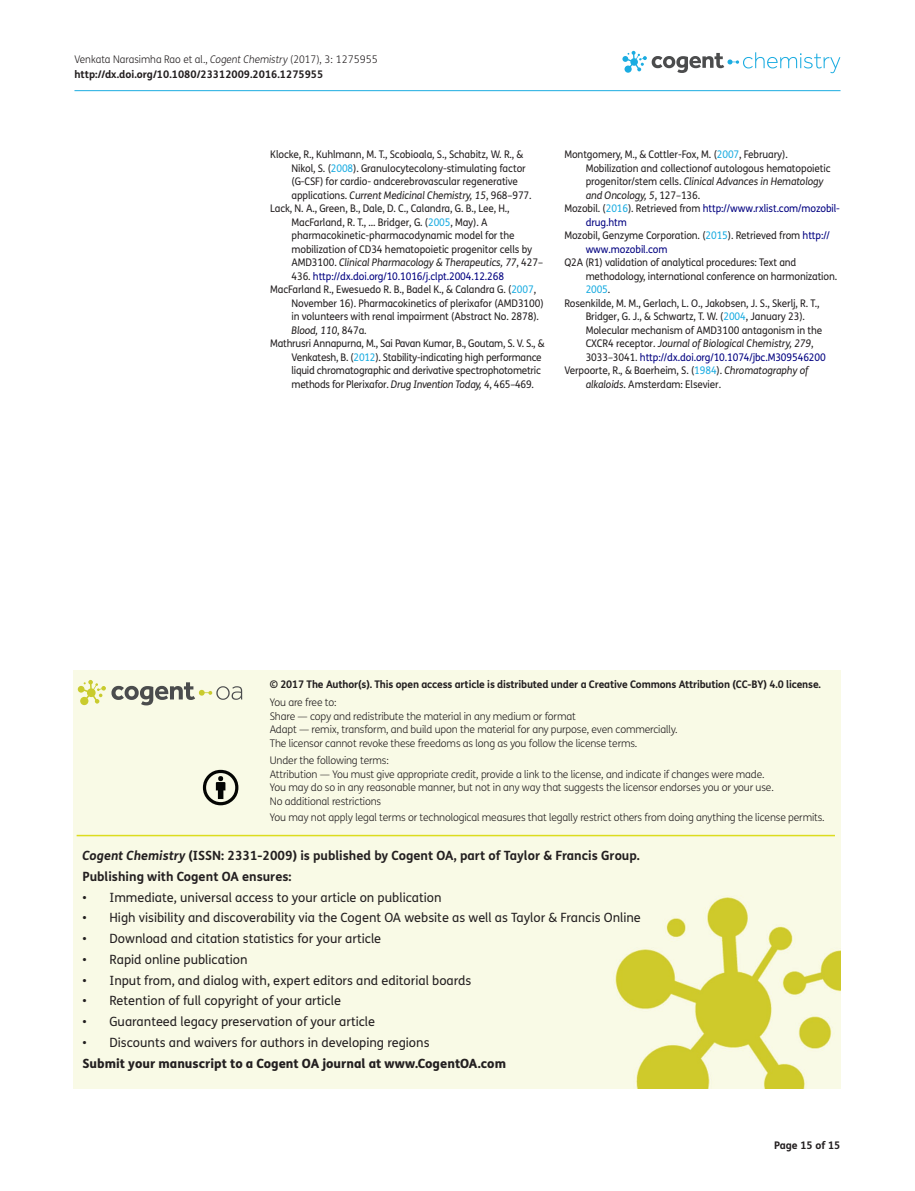
<style>
.page{position:relative;width:915px;height:1191px;background:#fff}
.page>*{position:absolute;margin:0;border:0;box-sizing:border-box;transform-origin:0 0}
.t1{font:12.75px "FS Me Pro";color:#231f20}
.t2{font:700 12.75px/20.7px "FS Me Pro";color:#231f20}
.t3{font:800 12.75px "FS Me Pro";color:#231f20}
.t4{font:10.5px "FS Me Pro";letter-spacing:-.01em;color:#231f20;scale:.95 1}
.t5{font:300 10.5px/13.5px "FS Me Pro";letter-spacing:-.015em;color:#231f20}
.t6{font:italic 10.5px "FS Me Pro";letter-spacing:-.01em;color:#231f20;scale:.95 1}
.t7{font:700 10.5px/15px "FS Me Pro";letter-spacing:-.015em;color:#231f20}
.t8{font:10.5px "FS Me Pro";letter-spacing:-.01em;color:#000080;scale:.95 1}
.t9{font:10.5px "FS Me Pro";color:#1bace1;scale:.95 1}
.s1{font-weight:300}
.s2{font-weight:300;font-style:italic}
.s3{color:#1bace1}
.s4{font-style:normal}
.s5{color:#231f20}
.s6{font-style:italic}
.s7{color:#000080}
</style>
<div class="page">
<hr style="left:74px;top:90px;width:766px;height:1px;background:#1bace1">
<svg style="left:622px;top:51px;width:218px;height:22px"></svg>
<div style="left:74px;top:671px;width:766px;height:417px;background:#f9fae6"></div>
<svg style="left:78px;top:680px;width:164px;height:25px;background:#d2d3ba"></svg>
<svg style="left:203px;top:770px;width:35px;height:35px"></svg>
<hr style="left:77px;top:835px;width:757px;height:1px;background:#dcdc1e">
<p class="t7" style="left:74px;top:51px;width:305px"><span class="s1">Venkata Narasimha Rao et al.,</span> <span class="s2">Cogent Chemistry</span> <span class="s1">(2017), 3: 1275955 </span>http://dx.doi.org/10.1080/23312009.2016.1275955</p>
<p class="t4" style="left:270px;top:147px;width:268px">Klocke, R., Kuhlmann, M. T., Scobioala, S., Schabitz, W. R., &amp;</p>
<p class="t4" style="left:291px;top:161px;width:248px">Nikol, S. (<span class="s3">2008</span>). Granulocytecolony-stimulating factor</p>
<p class="t4" style="left:291px;top:174px;width:240px">(G-CSF) for cardio- andcerebrovascular regenerative</p>
<p class="t6" style="left:291px;top:188px;width:254px"><span class="s4">applications.</span> Current Medicinal Chemistry, 15<span class="s4">, 968–977.</span></p>
<p class="t4" style="left:270px;top:201px;width:253px">Lack, N. A., Green, B., Dale, D. C., Calandra, G. B., Lee, H.,</p>
<p class="t4" style="left:291px;top:215px;width:208px">MacFarland, R. T., ... Bridger, G. (<span class="s3">2005</span>, May). A</p>
<p class="t4" style="left:291px;top:228px;width:236px">pharmacokinetic-pharmacodynamic model for the</p>
<p class="t4" style="left:291px;top:242px;width:255px">mobilization of CD34 hematopoietic progenitor cells by</p>
<p class="t6" style="left:291px;top:255px;width:266px"><span class="s4">AMD3100.</span> Clinical Pharmacology &amp; Therapeutics, 77<span class="s4">, 427–</span></p>
<p class="t8" style="left:291px;top:269px;width:225px"><span class="s5">436.</span> http://dx.doi.org/10.1016/j.clpt.2004.12.268</p>
<p class="t4" style="left:270px;top:282px;width:281px">MacFarland R., Ewesuedo R. B., Badel K., &amp; Calandra G. (<span class="s3">2007</span>,</p>
<p class="t4" style="left:291px;top:296px;width:267px">November 16). Pharmacokinetics of plerixafor (AMD3100)</p>
<p class="t4" style="left:291px;top:309px;width:262px">in volunteers with renal impairment (Abstract No. 2878).</p>
<p class="t6" style="left:291px;top:323px;width:81px">Blood, 110<span class="s4">, 847a.</span></p>
<p class="t4" style="left:270px;top:336px;width:290px">Mathrusri Annapurna, M., Sai Pavan Kumar, B., Goutam, S. V. S., &amp;</p>
<p class="t4" style="left:291px;top:350px;width:265px">Venkatesh, B. (<span class="s3">2012</span>). Stability-indicating high performance</p>
<p class="t4" style="left:291px;top:363px;width:264px">liquid chromatographic and derivative spectrophotometric</p>
<p class="t4" style="left:291px;top:377px;width:256px">methods for Plerixafor. <span class="s6">Drug Invention Today, 4</span>, 465–469.</p>
<p class="t4" style="left:564px;top:147px;width:237px">Montgomery, M., &amp; Cottler-Fox, M. (<span class="s3">2007</span>, February).</p>
<p class="t4" style="left:585px;top:161px;width:259px">Mobilization and collectionof autologous hematopoietic</p>
<p class="t6" style="left:585px;top:174px;width:252px"><span class="s4">progenitor/stem cells.</span> Clinical Advances in Hematology</p>
<p class="t6" style="left:585px;top:188px;width:122px">and Oncology, 5<span class="s4">, 127–136.</span></p>
<p class="t8" style="left:564px;top:201px;width:291px"><span class="s5">Mozobil. (</span><span class="s3">2016</span><span class="s5">). Retrieved from</span> http://www.rxlist.com/mozobil-</p>
<p class="t8" style="left:585px;top:215px;width:45px">drug.htm</p>
<p class="t4" style="left:564px;top:228px;width:281px">Mozobil, Genzyme Corporation. (<span class="s3">2015</span>). Retrieved from <span class="s7">http://</span></p>
<p class="t8" style="left:585px;top:242px;width:88px">www.mozobil.com</p>
<p class="t4" style="left:564px;top:255px;width:246px">Q2A (R1) validation of analytical procedures: Text and</p>
<p class="t4" style="left:585px;top:269px;width:266px">methodology, international conference on harmonization.</p>
<p class="t9" style="left:585px;top:282px;width:27px">2005<span class="s5">.</span></p>
<p class="t4" style="left:564px;top:296px;width:270px">Rosenkilde, M. M., Gerlach, L. O., Jakobsen, J. S., Skerlj, R. T.,</p>
<p class="t4" style="left:585px;top:309px;width:232px">Bridger, G. J., &amp; Schwartz, T. W. (<span class="s3">2004</span>, January 23).</p>
<p class="t4" style="left:585px;top:323px;width:250px">Molecular mechanism of AMD3100 antagonism in the</p>
<p class="t6" style="left:585px;top:336px;width:241px"><span class="s4">CXCR4 receptor.</span> Journal of Biological Chemistry, 279<span class="s4">,</span></p>
<p class="t8" style="left:585px;top:350px;width:254px"><span class="s5">3033–3041.</span> http://dx.doi.org/10.1074/jbc.M309546200</p>
<p class="t4" style="left:564px;top:363px;width:258px">Verpoorte, R., &amp; Baerheim, S. (<span class="s3">1984</span>). <span class="s6">Chromatography of</span></p>
<p class="t4" style="left:585px;top:377px;width:144px"><span class="s6">alkaloids</span>. Amsterdam: Elsevier.</p>
<p class="t7" style="left:270px;top:676px;width:552px">© 2017 The Author(s). This open access article is distributed under a Creative Commons Attribution (CC-BY) 4.0 license.</p>
<p class="t5" style="left:270px;top:695px;width:409px">You are free to:<br>Share — copy and redistribute the material in any medium or format<br>Adapt — remix, transform, and build upon the material for any purpose, even commercially.<br>The licensor cannot revoke these freedoms as long as you follow the license terms.</p>
<p class="t5" style="left:270px;top:753px;width:505px">Under the following terms:<br>Attribution — You must give appropriate credit, provide a link to the license, and indicate if changes were made.<br>You may do so in any reasonable manner, but not in any way that suggests the licensor endorses you or your use.<br>No additional restrictions</p>
<p class="t5" style="left:270px;top:810px;width:556px">You may not apply legal terms or technological measures that legally restrict others from doing anything the license permits.</p>
<p class="t2" style="left:82px;top:844px;width:558px"><span class="s6">Cogent Chemistry</span> (ISSN: 2331-2009) is published by Cogent OA, part of Taylor &amp; Francis Group.<br>Publishing with Cogent OA ensures:</p>
<p class="t1" style="left:82px;top:888px;width:360px">• Immediate, universal access to your article on publication</p>
<p class="t1" style="left:82px;top:909px;width:559px">• High visibility and discoverability via the Cogent OA website as well as Taylor &amp; Francis Online</p>
<p class="t1" style="left:82px;top:930px;width:300px">• Download and citation statistics for your article</p>
<p class="t1" style="left:82px;top:950px;width:166px">• Rapid online publication</p>
<p class="t1" style="left:82px;top:971px;width:390px">• Input from, and dialog with, expert editors and editorial boards</p>
<p class="t1" style="left:82px;top:992px;width:260px">• Retention of full copyright of your article</p>
<p class="t1" style="left:82px;top:1013px;width:294px">• Guaranteed legacy preservation of your article</p>
<p class="t1" style="left:82px;top:1033px;width:348px">• Discounts and waivers for authors in developing regions</p>
<p class="t3" style="left:82px;top:1053px;width:425px">Submit your manuscript to a Cogent OA journal at www.CogentOA.com</p>
<p class="t7" style="left:773px;top:1137px;width:68px">Page 15 of 15</p>
</div>
